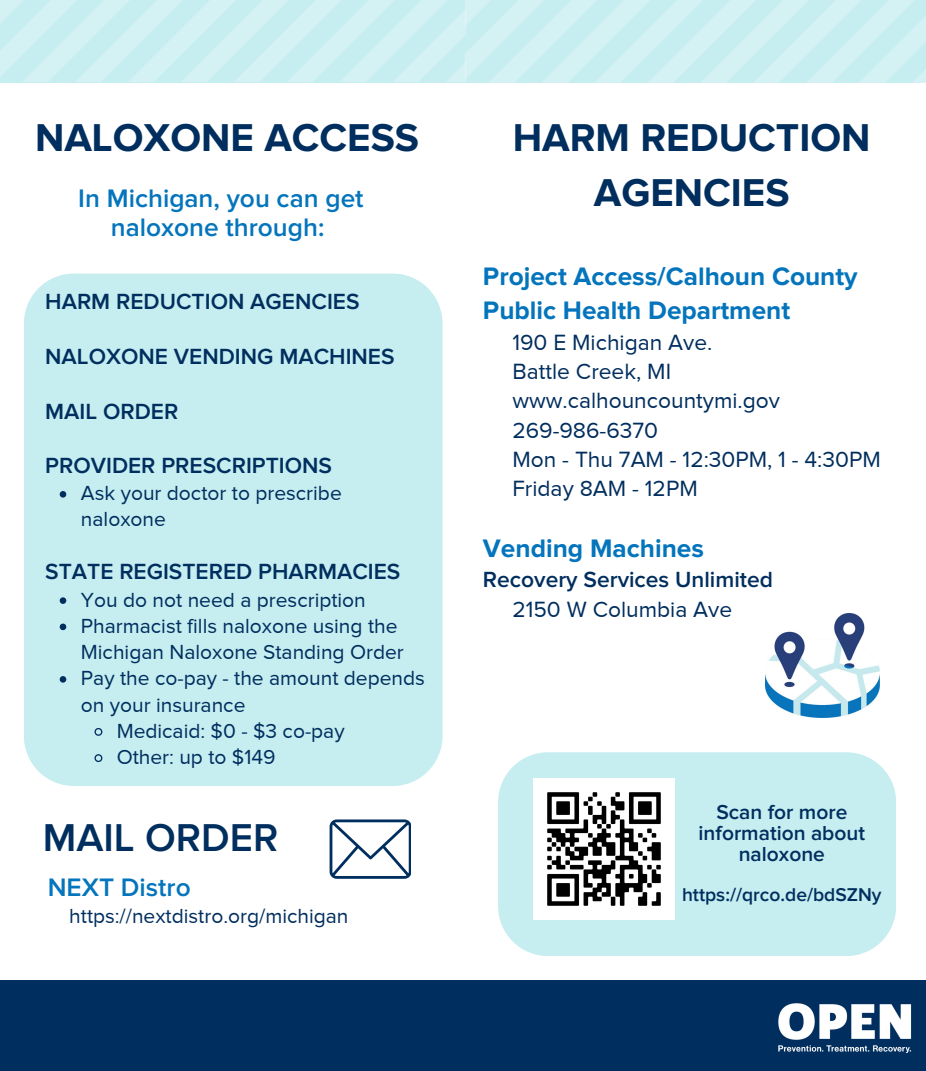
<style>
.page{position:relative;width:926px;height:1071px;background:#fff}
.page>*{position:absolute;margin:0;border:0;box-sizing:border-box;transform-origin:0 0}
.t1{font:700 40.25px/55.1px "Proxima Nova";color:#002e5e;text-align:center}
.t2{font:600 40.25px "Proxima Nova";color:#002e5e}
.t3{font:700 26.25px/33.6px "Proxima Nova";color:#0475bc}
.t4{font:600 26.25px/28.9px "Proxima Nova";color:#0475bc;text-align:center}
.t5{font:600 22.75px/29.9px "Proxima Nova";color:#002e5e;text-align:center}
.t6{font:22.75px/29.2px "Proxima Nova";color:#002e5e}
.t7{font:21px/26.2px "Proxima Nova";color:#002e5e}
.t8{font:600 21px/21px "Proxima Nova";color:#002e5e;text-align:center}
.t9{font:600 19.25px "Proxima Nova";color:#002e5e}
.s1{font-weight:400}
</style>
<div class="page">
<div style="left:0;top:980px;width:925px;height:91px;background:#002e5e"></div>
<div style="left:24px;top:274px;width:418px;height:512px;background:#c6edf0"></div>
<svg style="left:0;top:0;width:925px;height:83px;background:#cceef1"></svg>
<img style="left:765px;top:613px;width:114px;height:104px">
<div style="left:498px;top:752px;width:397px;height:204px;background:#c6edf0"></div>
<svg style="left:329px;top:819px;width:82px;height:60px"></svg>
<img style="left:534px;top:779px;width:140px;height:140px">
<img style="left:778px;top:1003px;width:134px;height:50px">
<svg style="left:60px;top:491px;width:6px;height:7px"></svg>
<svg style="left:60px;top:597px;width:6px;height:7px"></svg>
<svg style="left:60px;top:624px;width:6px;height:6px"></svg>
<svg style="left:60px;top:676px;width:6px;height:7px"></svg>
<svg style="left:93px;top:727px;width:10px;height:10px"></svg>
<svg style="left:93px;top:753px;width:10px;height:10px"></svg>
<h4 class="t1" style="left:35px;top:111px;width:385px">NALOXONE ACCESS</h4>
<h4 class="t1" style="left:512px;top:111px;width:359px">HARM REDUCTION<br>AGENCIES</h4>
<h4 class="t4" style="left:78px;top:184px;width:287px">In Michigan, you can get naloxone through:</h4>
<p class="t5" style="left:45px;top:287px;width:316px">HARM REDUCTION AGENCIES</p>
<p class="t5" style="left:45px;top:342px;width:351px">NALOXONE VENDING MACHINES</p>
<p class="t5" style="left:45px;top:397px;width:135px">MAIL ORDER</p>
<p class="t5" style="left:45px;top:451px;width:288px">PROVIDER PRESCRIPTIONS</p>
<p class="t7" style="left:81px;top:480px;width:262px">Ask your doctor to prescribe naloxone</p>
<h1 class="t5" style="left:45px;top:557px;width:356px">STATE REGISTERED PHARMACIES</h1>
<p class="t7" style="left:81px;top:586px;width:286px">You do not need a prescription</p>
<h2 class="t7" style="left:81px;top:613px;width:324px">Pharmacist fills naloxone using the<br>Michigan Naloxone Standing Order</h2>
<h6 class="t7" style="left:81px;top:665px;width:345px">Pay the co-pay - the amount depends on your insurance</h6>
<h3 class="t7" style="left:117px;top:718px;width:229px">Medicaid: $0 - $3 co-pay</h3>
<h6 class="t7" style="left:117px;top:744px;width:160px">Other: up to $149</h6>
<p class="t2" style="left:43px;top:814px;width:237px">MAIL ORDER</p>
<p class="t4" style="left:48px;top:873px;width:144px">NEXT Distro</p>
<h5 class="t7" style="left:69px;top:903px;width:280px">https://nextdistro.org/michigan</h5>
<p class="t3" style="left:483px;top:261px;width:376px">Project Access/Calhoun County<br>Public Health Department</p>
<p class="t6" style="left:512px;top:328px;width:370px">190 E Michigan Ave.<br>Battle Creek, MI www.calhouncountymi.gov<br>269-986-6370<br>Mon - Thu 7AM - 12:30PM, 1 - 4:30PM<br>Friday 8AM - 12PM</p>
<p class="t3" style="left:483px;top:532px;width:222px">Vending Machines</p>
<p class="t5" style="left:483px;top:565px;width:291px">Recovery Services Unlimited<br><span class="s1">2150 W Columbia Ave</span></p>
<h2 class="t8" style="left:698px;top:802px;width:168px">Scan for more information about naloxone</h2>
<h1 class="t9" style="left:682px;top:883px;width:201px">https://qrco.de/bdSZNy</h1>
</div>
